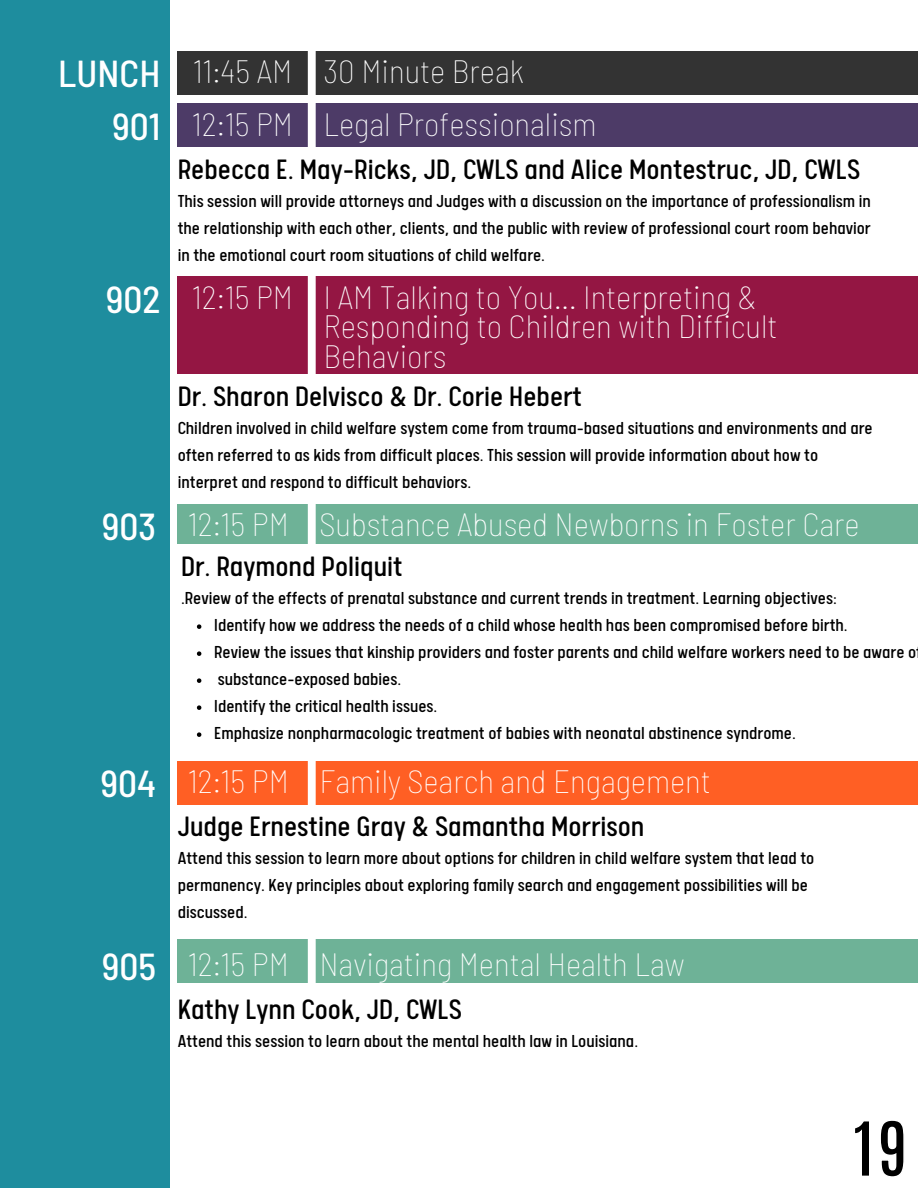
<style>
.page{position:relative;width:918px;height:1188px;background:#fff}
.page>*{position:absolute;margin:0;border:0;box-sizing:border-box;transform-origin:0 0}
.t1{font:700 64.65px "Antonio";color:#000}
.t2{font:100 semi-condensed 33px/29.2px "Barlow";color:#fff}
.t3{font:31.5px "Calps";color:#000}
.t4{font:19.5px/27px "Calps";color:#000}
.s1{font-weight:500;font-size:37.5px}
</style>
<div class="page">
<div style="left:0;top:51px;width:918px;height:44px;background:#333"></div>
<div style="left:0;top:103px;width:918px;height:44px;background:#4d3b67"></div>
<div style="left:0;top:276px;width:918px;height:97px;background:#941643"></div>
<div style="left:0;top:504px;width:918px;height:40px;background:#6eb297"></div>
<div style="left:0;top:761px;width:918px;height:44px;background:#ff5f24"></div>
<div style="left:0;top:939px;width:918px;height:44px;background:#6eb297"></div>
<div style="left:1px;top:0;width:176px;height:1188px;background:#fff"></div>
<div style="left:0;top:0;width:170px;height:1188px;background:#1e8d9e"></div>
<div style="left:308px;top:0;width:8px;height:1188px;background:#fff"></div>
<svg style="left:197px;top:624px;width:4px;height:5px"></svg>
<svg style="left:197px;top:651px;width:4px;height:5px"></svg>
<svg style="left:197px;top:678px;width:4px;height:5px"></svg>
<svg style="left:197px;top:705px;width:4px;height:5px"></svg>
<svg style="left:197px;top:732px;width:4px;height:5px"></svg>
<h2 class="t2" style="left:112px;top:44px;width:486px;line-height:52.2px;text-indent:-54px"><span class="s1">LUNCH</span> 11:45 AM 30 Minute Break<br><span class="s1">901</span> 12:15 PM Legal Professionalism</h2>
<h3 class="t3" style="left:178px;top:156px;width:684px">Rebecca E. May-Ricks, JD, CWLS and Alice Montestruc, JD, CWLS</h3>
<p class="t4" style="left:178px;top:190px;width:695px;text-align:justify">This session will provide attorneys and Judges with a discussion on the importance of professionalism in the relationship with each other, clients, and the public with review of professional court room behavior in the emotional court room situations of child welfare.</p>
<h2 class="t2" style="left:324px;top:281px;width:455px;text-indent:-218px"><span class="s1">902</span> 12:15 PM I AM Talking to You... Interpreting &amp;<br>Responding to Children with Difficult<br>Behaviors</h2>
<h3 class="t3" style="left:178px;top:383px;width:406px">Dr. Sharon Delvisco &amp; Dr. Corie Hebert</h3>
<p class="t4" style="left:178px;top:417px;width:697px">Children involved in child welfare system come from trauma-based situations and environments and are often referred to as kids from difficult places. This session will provide information about how to interpret and respond to difficult behaviors.</p>
<h2 class="t2" style="left:102px;top:509px;width:759px"><span class="s1">903</span> 12:15 PM Substance Abused Newborns in Foster Care</h2>
<h3 class="t3" style="left:181px;top:553px;width:223px">Dr. Raymond Poliquit</h3>
<p class="t4" style="left:181px;top:587px;width:657px">.Review of the effects of prenatal substance and current trends in treatment. Learning objectives:</p>
<p class="t4" style="left:214px;top:614px;width:704px">Identify how we address the needs of a child whose health has been compromised before birth.<br>Review the issues that kinship providers and foster parents and child welfare workers need to be aware o substance-exposed babies.<br>Identify the critical health issues.<br>Emphasize nonpharmacologic treatment of babies with neonatal abstinence syndrome.</p>
<h2 class="t2" style="left:101px;top:765px;width:611px"><span class="s1">904</span> 12:15 PM Family Search and Engagement</h2>
<h3 class="t3" style="left:178px;top:813px;width:468px">Judge Ernestine Gray &amp; Samantha Morrison</h3>
<p class="t4" style="left:178px;top:848px;width:638px">Attend this session to learn more about options for children in child welfare system that lead to permanency. Key principles about exploring family search and engagement possibilities will be discussed.</p>
<h2 class="t2" style="left:102px;top:948px;width:584px"><span class="s1">905</span> 12:15 PM Navigating Mental Health Law</h2>
<h3 class="t3" style="left:178px;top:996px;width:286px">Kathy Lynn Cook, JD, CWLS</h3>
<p class="t4" style="left:178px;top:1030px;width:462px">Attend this session to learn about the mental health law in Louisiana.</p>
<h1 class="t1" style="left:853px;top:1102px;width:56px">19</h1>
</div>
